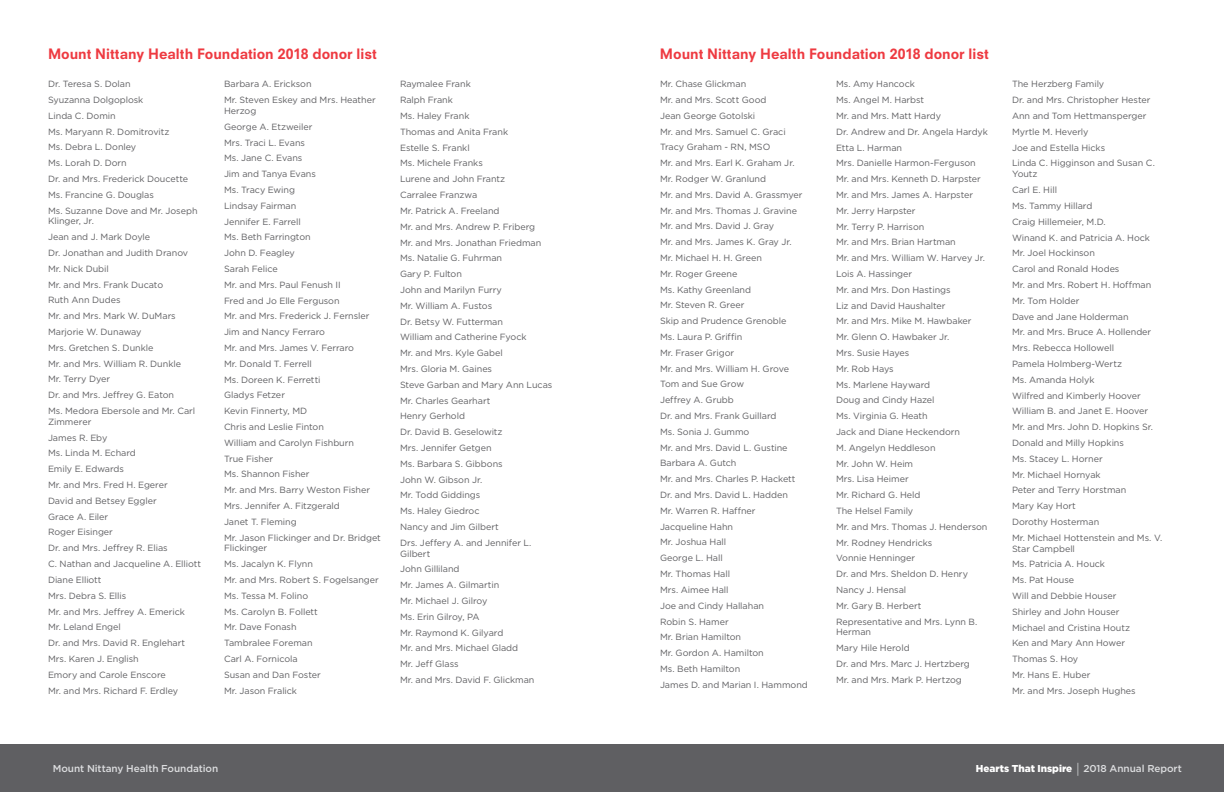
<style>
.page{position:relative;width:1224px;height:792px;background:#fff}
.page>*{position:absolute;margin:0;border:0;box-sizing:border-box;transform-origin:0 0}
.t1{font:800 14px "Neuzeit SLT Std";color:#ee3a41}
.t2{font:900 10px "Gotham HTF";color:#fff}
.t3{font:500 10px "Gotham HTF";letter-spacing:-.005em;color:#dcdddf}
.t4{font:9px/15.8px "Gotham HTF";color:#5f5f62}
.s1{font-weight:400;font-size:14px;color:#dcdddf}
.s2{font-weight:500;color:#dcdddf}
</style>
<div class="page">
<div style="left:0;top:744px;width:1224px;height:48px;background:#5f5f62"></div>
<h1 class="t1" style="left:48px;top:45px;width:330px">Mount Nittany Health Foundation 2018 donor list</h1>
<h1 class="t1" style="left:660px;top:45px;width:330px">Mount Nittany Health Foundation 2018 donor list</h1>
<p class="t4" style="left:660px;top:76px;width:149px">Mr. Chase Glickman<br>Mr. and Mrs. Scott Good<br>Jean George Gotolski<br>Mr. and Mrs. Samuel C. Graci<br>Tracy Graham - RN, MSO<br>Mr. and Mrs. Earl K. Graham Jr.<br>Mr. Rodger W. Granlund<br>Mr. and Mrs. David A. Grassmyer<br>Mr. and Mrs. Thomas J. Gravine<br>Mr. and Mrs. David J. Gray<br>Mr. and Mrs. James K. Gray Jr.<br>Mr. Michael H. H. Green<br>Mr. Roger Greene<br>Ms. Kathy Greenland<br>Mr. Steven R. Greer<br>Skip and Prudence Grenoble<br>Ms. Laura P. Griffin<br>Mr. Fraser Grigor<br>Mr. and Mrs. William H. Grove<br>Tom and Sue Grow<br>Jeffrey A. Grubb<br>Dr. and Mrs. Frank Guillard<br>Ms. Sonia J. Gummo<br>Mr. and Mrs. David L. Gustine<br>Barbara A. Gutch<br>Mr. and Mrs. Charles P. Hackett<br>Dr. and Mrs. David L. Hadden<br>Mr. Warren R. Haffner<br>Jacqueline Hahn<br>Mr. Joshua Hall<br>George L. Hall<br>Mr. Thomas Hall<br>Mrs. Aimee Hall<br>Joe and Cindy Hallahan<br>Robin S. Hamer<br>Mr. Brian Hamilton<br>Mr. Gordon A. Hamilton<br>Ms. Beth Hamilton<br>James D. and Marian I. Hammond</p>
<p class="t4" style="left:836px;top:76px;width:154px">Ms. Amy Hancock<br>Ms. Angel M. Harbst<br>Mr. and Mrs. Matt Hardy<br>Dr. Andrew and Dr. Angela Hardyk<br>Etta L. Harman<br>Mrs. Danielle Harmon-Ferguson<br>Mr. and Mrs. Kenneth D. Harpster<br>Mr. and Mrs. James A. Harpster<br>Mr. Jerry Harpster<br>Mr. Terry P. Harrison<br>Mr. and Mrs. Brian Hartman<br>Mr. and Mrs. William W. Harvey Jr.<br>Lois A. Hassinger<br>Mr. and Mrs. Don Hastings<br>Liz and David Haushalter<br>Mr. and Mrs. Mike M. Hawbaker<br>Mr. Glenn O. Hawbaker Jr.<br>Mrs. Susie Hayes<br>Mr. Rob Hays<br>Ms. Marlene Hayward<br>Doug and Cindy Hazel<br>Ms. Virginia G. Heath<br>Jack and Diane Heckendorn<br>M. Angelyn Heddleson<br>Mr. John W. Heim<br>Mrs. Lisa Heimer<br>Mr. Richard G. Held<br>The Helsel Family<br>Mr. and Mrs. Thomas J. Henderson<br>Mr. Rodney Hendricks<br>Vonnie Henninger<br>Dr. and Mrs. Sheldon D. Henry<br>Nancy J. Hensal<br>Mr. Gary B. Herbert<br>Representative and Mrs. Lynn B.</p>
<p class="t4" style="left:48px;top:76px;width:151px">Dr. Teresa S. Dolan<br>Syuzanna Dolgoplosk<br>Linda C. Domin<br>Ms. Maryann R. Domitrovitz<br>Ms. Debra L. Donley<br>Ms. Lorah D. Dorn<br>Dr. and Mrs. Frederick Doucette<br>Ms. Francine G. Douglas<br>Ms. Suzanne Dove and Mr. Joseph</p>
<p class="t4" style="left:48px;top:213px;width:149px">Klinger, Jr.<br>Jean and J. Mark Doyle<br>Dr. Jonathan and Judith Dranov<br>Mr. Nick Dubil<br>Mr. and Mrs. Frank Ducato<br>Ruth Ann Dudes<br>Mr. and Mrs. Mark W. DuMars<br>Marjorie W. Dunaway<br>Mrs. Gretchen S. Dunkle<br>Mr. and Mrs. William R. Dunkle<br>Mr. Terry Dyer<br>Dr. and Mrs. Jeffrey G. Eaton<br>Ms. Medora Ebersole and Mr. Carl</p>
<p class="t4" style="left:48px;top:414px;width:155px">Zimmerer<br>James R. Eby<br>Ms. Linda M. Echard<br>Emily E. Edwards<br>Mr. and Mrs. Fred H. Egerer<br>David and Betsey Eggler<br>Grace A. Eiler<br>Roger Eisinger<br>Dr. and Mrs. Jeffrey R. Elias<br>C. Nathan and Jacqueline A. Elliott<br>Diane Elliott<br>Mrs. Debra S. Ellis<br>Mr. and Mrs. Jeffrey A. Emerick<br>Mr. Leland Engel<br>Dr. and Mrs. David R. Englehart<br>Mrs. Karen J. English<br>Emory and Carole Enscore<br>Mr. and Mrs. Richard F. Erdley</p>
<p class="t4" style="left:224px;top:76px;width:153px">Barbara A. Erickson<br>Mr. Steven Eskey and Mrs. Heather</p>
<p class="t4" style="left:224px;top:103px;width:158px">Herzog<br>George A. Etzweiler<br>Mrs. Traci L. Evans<br>Ms. Jane C. Evans<br>Jim and Tanya Evans<br>Ms. Tracy Ewing<br>Lindsay Fairman<br>Jennifer E. Farrell<br>Ms. Beth Farrington<br>John D. Feagley<br>Sarah Felice<br>Mr. and Mrs. Paul Fenush II<br>Fred and Jo Elle Ferguson<br>Mr. and Mrs. Frederick J. Fernsler<br>Jim and Nancy Ferraro<br>Mr. and Mrs. James V. Ferraro<br>Mr. Donald T. Ferrell<br>Ms. Doreen K. Ferretti<br>Gladys Fetzer<br>Kevin Finnerty, MD<br>Chris and Leslie Finton<br>William and Carolyn Fishburn<br>True Fisher<br>Ms. Shannon Fisher<br>Mr. and Mrs. Barry Weston Fisher<br>Mrs. Jennifer A. Fitzgerald<br>Janet T. Fleming<br>Mr. Jason Flickinger and Dr. Bridget</p>
<p class="t4" style="left:224px;top:540px;width:156px">Flickinger<br>Ms. Jacalyn K. Flynn<br>Mr. and Mrs. Robert S. Fogelsanger<br>Ms. Tessa M. Folino<br>Ms. Carolyn B. Follett<br>Mr. Dave Fonash<br>Tambralee Foreman<br>Carl A. Fornicola<br>Susan and Dan Foster<br>Mr. Jason Fralick</p>
<p class="t4" style="left:400px;top:76px;width:154px">Raymalee Frank<br>Ralph Frank<br>Ms. Haley Frank<br>Thomas and Anita Frank<br>Estelle S. Frankl<br>Ms. Michele Franks<br>Lurene and John Frantz<br>Carralee Franzwa<br>Mr. Patrick A. Freeland<br>Mr. and Mrs. Andrew P. Friberg<br>Mr. and Mrs. Jonathan Friedman<br>Ms. Natalie G. Fuhrman<br>Gary P. Fulton<br>John and Marilyn Furry<br>Mr. William A. Fustos<br>Dr. Betsy W. Futterman<br>William and Catherine Fyock<br>Mr. and Mrs. Kyle Gabel<br>Mrs. Gloria M. Gaines<br>Steve Garban and Mary Ann Lucas<br>Mr. Charles Gearhart<br>Henry Gerhold<br>Dr. David B. Geselowitz<br>Mrs. Jennifer Getgen<br>Ms. Barbara S. Gibbons<br>John W. Gibson Jr.<br>Mr. Todd Giddings<br>Ms. Haley Giedroc<br>Nancy and Jim Gilbert<br>Drs. Jeffery A. and Jennifer L.</p>
<p class="t4" style="left:400px;top:545px;width:136px">Gilbert<br>John Gilliland<br>Mr. James A. Gilmartin<br>Mr. Michael J. Gilroy<br>Ms. Erin Gilroy, PA<br>Mr. Raymond K. Gilyard<br>Mr. and Mrs. Michael Gladd<br>Mr. Jeff Glass<br>Mr. and Mrs. David F. Glickman</p>
<p class="t4" style="left:836px;top:624px;width:135px">Herman<br>Mary Hile Herold<br>Dr. and Mrs. Marc J. Hertzberg<br>Mr. and Mrs. Mark P. Hertzog</p>
<p class="t4" style="left:1012px;top:76px;width:144px">The Herzberg Family<br>Dr. and Mrs. Christopher Hester<br>Ann and Tom Hettmansperger<br>Myrtle M. Heverly<br>Joe and Estella Hicks<br>Linda C. Higginson and Susan C.</p>
<p class="t4" style="left:1012px;top:166px;width:152px">Youtz<br>Carl E. Hill<br>Ms. Tammy Hillard<br>Craig Hillemeier, M.D.<br>Winand K. and Patricia A. Hock<br>Mr. Joel Hockinson<br>Carol and Ronald Hodes<br>Mr. and Mrs. Robert H. Hoffman<br>Mr. Tom Holder<br>Dave and Jane Holderman<br>Mr. and Mrs. Bruce A. Hollender<br>Mrs. Rebecca Hollowell<br>Pamela Holmberg-Wertz<br>Ms. Amanda Holyk<br>Wilfred and Kimberly Hoover<br>William B. and Janet E. Hoover<br>Mr. and Mrs. John D. Hopkins Sr.<br>Donald and Milly Hopkins<br>Ms. Stacey L. Horner<br>Mr. Michael Hornyak<br>Peter and Terry Horstman<br>Mary Kay Hort<br>Dorothy Hosterman<br>Mr. Michael Hottenstein and Ms. V.</p>
<p class="t4" style="left:1012px;top:540px;width:125px">Star Campbell<br>Ms. Patricia A. Houck<br>Ms. Pat House<br>Will and Debbie Houser<br>Shirley and John Houser<br>Michael and Cristina Houtz<br>Ken and Mary Ann Hower<br>Thomas S. Hoy<br>Mr. Hans E. Huber<br>Mr. and Mrs. Joseph Hughes</p>
<p class="t3" style="left:53px;top:763px;width:167px">Mount Nittany Health Foundation</p>
<p class="t2" style="left:976px;top:763px;width:207px">Hearts That Inspire <span class="s1">|</span> <span class="s2">2018 Annual Report</span></p>
</div>
